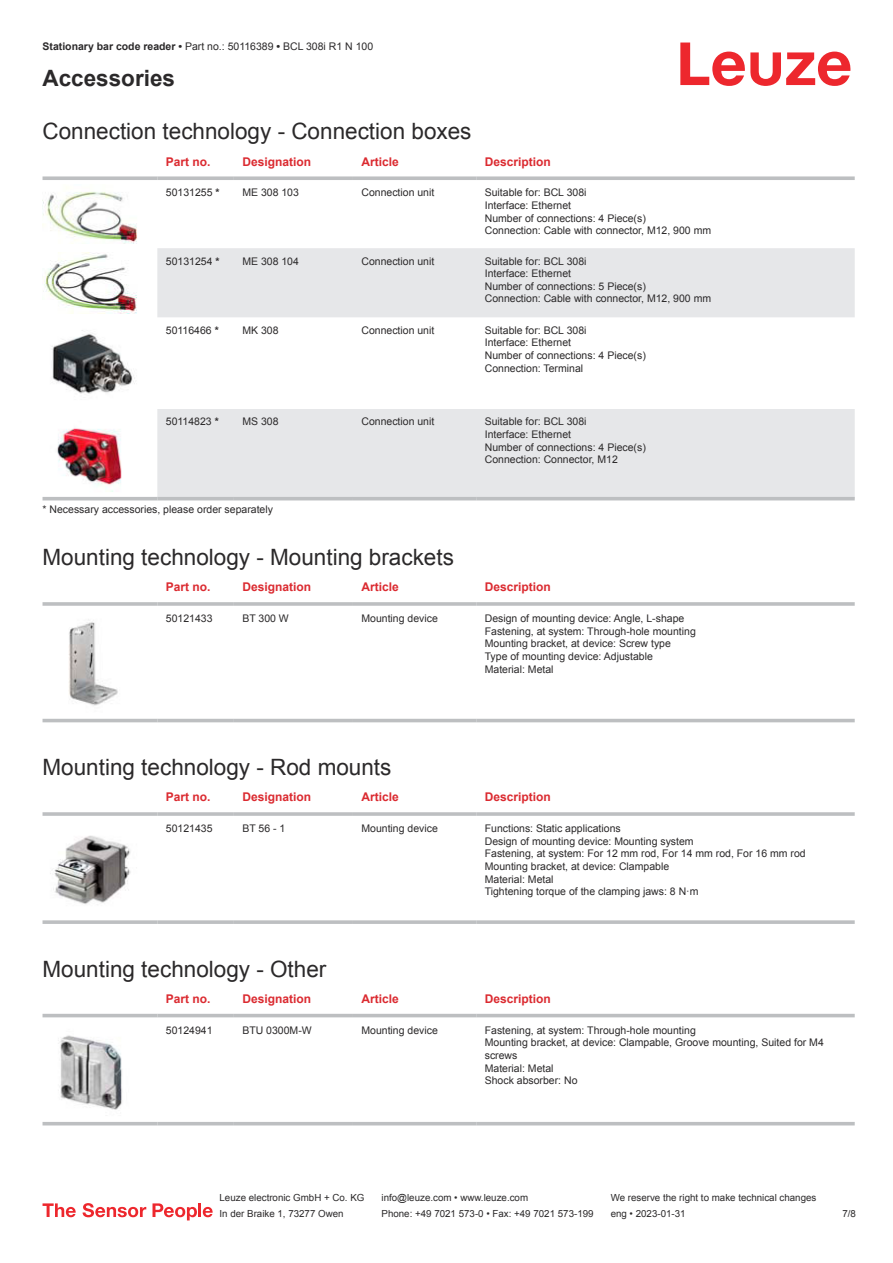
<style>
.page{position:relative;width:893px;height:1263px;background:#fff}
.page>*{position:absolute;margin:0;border:0;box-sizing:border-box;transform-origin:0 0}
.t1{font:22.5px "Arial";color:#2b292a}
.t2{font:700 22.5px "Arial";color:#2b292a}
.t3{font:700 12px "Arial";color:#db2a30}
.t4{font:10.5px/12.6px "Arial";color:#2b292a}
.t5{font:9.75px "Arial";color:#2b292a}
.s1{font-weight:700}
</style>
<div class="page">
<svg style="left:680px;top:43px;width:170px;height:43px"></svg>
<svg style="left:157px;top:248px;width:698px;height:249px;fill:#e6e7e9"></svg>
<svg style="left:43px;top:176px;width:114px;height:4px"></svg>
<svg style="left:157px;top:176px;width:77px;height:4px"></svg>
<svg style="left:234px;top:176px;width:119px;height:4px"></svg>
<svg style="left:353px;top:176px;width:123px;height:4px"></svg>
<svg style="left:476px;top:176px;width:379px;height:4px;background:#c4c6c8"></svg>
<hr style="left:43px;top:497px;width:114px;height:3px;background:#bdbfc1">
<hr style="left:157px;top:497px;width:77px;height:3px;background:#bdbfc1">
<hr style="left:234px;top:497px;width:119px;height:3px;background:#bdbfc1">
<hr style="left:353px;top:497px;width:123px;height:3px;background:#bdbfc1">
<hr style="left:476px;top:497px;width:379px;height:3px;background:#bdbfc1">
<img style="left:43px;top:192px;width:94px;height:52px">
<img style="left:43px;top:252px;width:94px;height:61px">
<img style="left:52px;top:330px;width:83px;height:64px">
<img style="left:57px;top:428px;width:65px;height:64px">
<div style="left:43px;top:718px;width:812px;height:5px;background:#eeefef"></div>
<hr style="left:43px;top:602px;width:114px;height:4px;background:#bdbfc1">
<hr style="left:157px;top:602px;width:77px;height:4px;background:#c8cacb">
<hr style="left:234px;top:602px;width:119px;height:4px;background:#c3c5c6">
<hr style="left:353px;top:602px;width:123px;height:4px;background:#bdbfc1">
<hr style="left:476px;top:602px;width:379px;height:4px;background:#c8cacb">
<hr style="left:43px;top:719px;width:114px;height:3px;background:#bdbfc1">
<hr style="left:157px;top:719px;width:77px;height:3px;background:#bdbfc1">
<hr style="left:234px;top:719px;width:119px;height:3px;background:#bdbfc1">
<hr style="left:353px;top:719px;width:123px;height:3px;background:#bdbfc1">
<hr style="left:476px;top:719px;width:379px;height:3px;background:#bdbfc1">
<img style="left:69px;top:619px;width:49px;height:87px">
<hr style="left:43px;top:812px;width:114px;height:4px;background:#bdbfc1">
<hr style="left:157px;top:812px;width:77px;height:4px;background:#c8cacc">
<hr style="left:234px;top:812px;width:119px;height:4px;background:#c3c5c7">
<hr style="left:353px;top:812px;width:123px;height:4px;background:#bdbfc1">
<hr style="left:476px;top:812px;width:379px;height:4px;background:#c8cacc">
<svg style="left:43px;top:920px;width:114px;height:4px"></svg>
<svg style="left:157px;top:920px;width:77px;height:4px"></svg>
<svg style="left:234px;top:920px;width:119px;height:4px"></svg>
<svg style="left:353px;top:920px;width:123px;height:4px"></svg>
<svg style="left:476px;top:920px;width:379px;height:4px;background:#c3c5c7"></svg>
<img style="left:50px;top:835px;width:81px;height:69px">
<svg style="left:43px;top:1013px;width:812px;height:113px"></svg>
<hr style="left:43px;top:1014px;width:114px;height:3px;background:#bdbfc1">
<hr style="left:157px;top:1014px;width:77px;height:3px;background:#bdbfc1">
<hr style="left:234px;top:1014px;width:119px;height:3px;background:#bdbfc1">
<hr style="left:353px;top:1014px;width:123px;height:3px;background:#bdbfc1">
<hr style="left:476px;top:1014px;width:379px;height:3px;background:#bdbfc1">
<hr style="left:43px;top:1122px;width:114px;height:3px;background:#bdbfc1">
<hr style="left:157px;top:1122px;width:77px;height:3px;background:#bdbfc1">
<hr style="left:234px;top:1122px;width:119px;height:3px;background:#bdbfc1">
<hr style="left:353px;top:1122px;width:123px;height:3px;background:#bdbfc1">
<hr style="left:476px;top:1122px;width:379px;height:3px;background:#bdbfc1">
<img style="left:43px;top:1022px;width:97px;height:97px">
<svg style="left:43px;top:1203px;width:33px;height:14px"></svg>
<svg style="left:83px;top:1203px;width:63px;height:14px"></svg>
<svg style="left:153px;top:1203px;width:44px;height:17px"></svg>
<hr style="left:198px;top:1203px;width:3px;height:14px;background:#ed272d">
<svg style="left:203px;top:1207px;width:10px;height:10px"></svg>
<p class="t4" style="left:43px;top:41px;width:332px"><span class="s1">Stationary bar code reader •</span> Part no.: 50116389 <span class="s1">•</span> BCL 308i R1 N 100</p>
<h1 class="t2" style="left:43px;top:70px;width:134px">Accessories</h1>
<h1 class="t1" style="left:43px;top:123px;width:430px">Connection technology - Connection boxes</h1>
<p class="t3" style="left:166px;top:157px;width:46px">Part no.</p>
<p class="t3" style="left:242px;top:157px;width:70px">Designation</p>
<p class="t3" style="left:361px;top:157px;width:39px">Article</p>
<p class="t3" style="left:485px;top:157px;width:68px">Description</p>
<p class="t4" style="left:166px;top:187px;width:55px">50131255 <span class="s1">*</span></p>
<p class="t4" style="left:242px;top:187px;width:58px">ME 308 103</p>
<p class="t4" style="left:361px;top:187px;width:74px">Connection unit</p>
<p class="t4" style="left:485px;top:187px;width:228px">Suitable for: BCL 308i<br>Interface: Ethernet<br>Number of connections: 4 Piece(s)<br>Connection: Cable with connector, M12, 900 mm</p>
<p class="t4" style="left:166px;top:256px;width:55px">50131254 <span class="s1">*</span></p>
<p class="t4" style="left:242px;top:256px;width:58px">ME 308 104</p>
<p class="t4" style="left:361px;top:256px;width:74px">Connection unit</p>
<p class="t4" style="left:485px;top:256px;width:228px">Suitable for: BCL 308i<br>Interface: Ethernet<br>Number of connections: 5 Piece(s)<br>Connection: Cable with connector, M12, 900 mm</p>
<p class="t4" style="left:166px;top:325px;width:54px">50116466 <span class="s1">*</span></p>
<p class="t4" style="left:242px;top:325px;width:38px">MK 308</p>
<p class="t4" style="left:361px;top:325px;width:74px">Connection unit</p>
<p class="t4" style="left:485px;top:325px;width:163px">Suitable for: BCL 308i<br>Interface: Ethernet<br>Number of connections: 4 Piece(s)<br>Connection: Terminal</p>
<p class="t4" style="left:166px;top:416px;width:54px">50114823 <span class="s1">*</span></p>
<p class="t4" style="left:242px;top:416px;width:38px">MS 308</p>
<p class="t4" style="left:361px;top:416px;width:74px">Connection unit</p>
<p class="t4" style="left:485px;top:416px;width:163px">Suitable for: BCL 308i<br>Interface: Ethernet<br>Number of connections: 4 Piece(s)<br>Connection: Connector, M12</p>
<p class="t4" style="left:43px;top:504px;width:232px">* Necessary accessories, please order separately</p>
<h1 class="t1" style="left:43px;top:549px;width:413px">Mounting technology - Mounting brackets</h1>
<p class="t3" style="left:166px;top:583px;width:46px">Part no.</p>
<p class="t3" style="left:242px;top:583px;width:70px">Designation</p>
<p class="t3" style="left:361px;top:583px;width:39px">Article</p>
<p class="t3" style="left:485px;top:583px;width:68px">Description</p>
<p class="t4" style="left:166px;top:613px;width:48px">50121433</p>
<p class="t4" style="left:242px;top:613px;width:48px">BT 300 W</p>
<p class="t4" style="left:361px;top:613px;width:78px">Mounting device</p>
<p class="t4" style="left:485px;top:613px;width:213px">Design of mounting device: Angle, L-shape Fastening, at system: Through-hole mounting Mounting bracket, at device: Screw type Type of mounting device: Adjustable<br>Material: Metal</p>
<h1 class="t1" style="left:43px;top:759px;width:350px">Mounting technology - Rod mounts</h1>
<p class="t3" style="left:166px;top:793px;width:46px">Part no.</p>
<p class="t3" style="left:242px;top:793px;width:70px">Designation</p>
<p class="t3" style="left:361px;top:793px;width:39px">Article</p>
<p class="t3" style="left:485px;top:793px;width:68px">Description</p>
<p class="t4" style="left:166px;top:823px;width:48px">50121435</p>
<p class="t4" style="left:242px;top:823px;width:44px">BT 56 - 1</p>
<p class="t4" style="left:361px;top:823px;width:78px">Mounting device</p>
<p class="t4" style="left:485px;top:823px;width:322px">Functions: Static applications<br>Design of mounting device: Mounting system<br>Fastening, at system: For 12 mm rod, For 14 mm rod, For 16 mm rod Mounting bracket, at device: Clampable<br>Material: Metal<br>Tightening torque of the clamping jaws: 8 N·m</p>
<h1 class="t1" style="left:43px;top:960px;width:285px">Mounting technology - Other</h1>
<p class="t3" style="left:166px;top:994px;width:46px">Part no.</p>
<p class="t3" style="left:242px;top:994px;width:70px">Designation</p>
<p class="t3" style="left:361px;top:994px;width:39px">Article</p>
<p class="t3" style="left:485px;top:994px;width:68px">Description</p>
<p class="t4" style="left:166px;top:1025px;width:48px">50124941</p>
<p class="t4" style="left:242px;top:1025px;width:71px">BTU 0300M-W</p>
<p class="t4" style="left:361px;top:1025px;width:78px">Mounting device</p>
<p class="t4" style="left:485px;top:1025px;width:341px">Fastening, at system: Through-hole mounting<br>Mounting bracket, at device: Clampable, Groove mounting, Suited for M4 screws<br>Material: Metal<br>Shock absorber: No</p>
<p class="t5" style="left:220px;top:1194px;width:146px">Leuze electronic GmbH + Co. KG</p>
<p class="t5" style="left:381px;top:1194px;width:148px">info@leuze.com • www.leuze.com</p>
<p class="t5" style="left:611px;top:1194px;width:207px">We reserve the right to make technical changes</p>
<p class="t5" style="left:220px;top:1210px;width:126px">In der Braike 1, 73277 Owen</p>
<p class="t5" style="left:381px;top:1210px;width:214px">Phone: +49 7021 573-0 • Fax: +49 7021 573-199</p>
<p class="t5" style="left:611px;top:1210px;width:76px">eng • 2023-01-31</p>
<p class="t5" style="left:842px;top:1210px;width:15px">7 /8</p>
</div>
